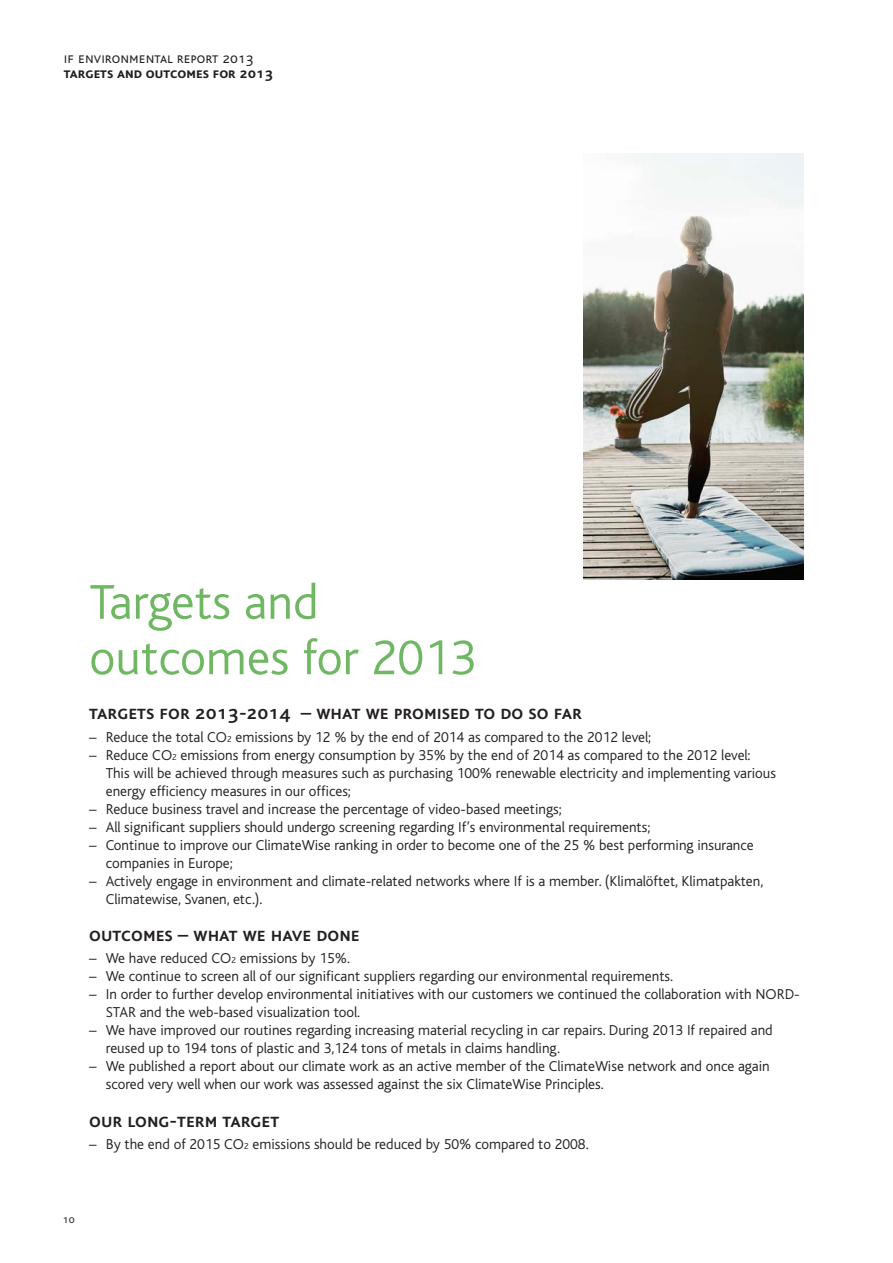
<style>
.page{position:relative;width:893px;height:1263px;background:#fff}
.page>*{position:absolute;margin:0;border:0;box-sizing:border-box;transform-origin:0 0}
.Rubrik{font:300 51px/55.5px "Bliss If";color:#70b764}
.Mellanrubrik{font:500 21px "Bliss If Caps";color:#231f20}
.t1{font:300 15.6px/15px "Bliss If Caps";color:#231f20}
.brödtext{font:300 15px/18px "Bliss If";color:#231f20}
.t2{font:300 12px "Bliss If Caps";color:#231f20}
.s1{font-weight:700}
.s2{font-size:9px}
</style>
<div class="page">
<img style="left:584px;top:154px;width:220px;height:426px">
<p class="t1" style="left:64px;top:51px;width:211px">if environmental report 2013 <span class="s1">targets and outcomes for 2013</span></p>
<p class="Rubrik" style="left:89px;top:575px;width:389px">Targets and outcomes for 2013</p>
<p class="Mellanrubrik" style="left:89px;top:701px;width:494px">targets for 2013-2014 – what we promised to do so far</p>
<p class="brödtext" style="left:89px;top:728px;width:563px">– Reduce the total CO<span class="s2">2</span> emissions by 12 % by the end of 2014 as compared to the 2012 level;</p>
<p class="brödtext" style="left:106px;top:746px;width:672px;text-indent:-16px">– Reduce CO<span class="s2">2</span> emissions from energy consumption by 35% by the end of 2014 as compared to the 2012 level:<br>This will be achieved through measures such as purchasing 100% renewable electricity and implementing various energy efficiency measures in our offices;</p>
<p class="brödtext" style="left:89px;top:800px;width:474px">– Reduce business travel and increase the percentage of video-based meetings;</p>
<p class="brödtext" style="left:89px;top:818px;width:562px">– All significant suppliers should undergo screening regarding If’s environmental requirements;</p>
<p class="brödtext" style="left:106px;top:836px;width:649px;text-indent:-16px">– Continue to improve our ClimateWise ranking in order to become one of the 25 % best performing insurance companies in Europe;</p>
<p class="brödtext" style="left:106px;top:872px;width:659px;text-indent:-16px">– Actively engage in environment and climate-related networks where If is a member. (Klimalöftet, Klimatpakten,<br>Climatewise, Svanen, etc.).</p>
<p class="Mellanrubrik" style="left:89px;top:923px;width:272px">outcomes – what we have done</p>
<p class="brödtext" style="left:89px;top:950px;width:262px">– We have reduced CO<span class="s2">2</span> emissions by 15%.</p>
<p class="brödtext" style="left:89px;top:968px;width:585px">– We continue to screen all of our significant suppliers regarding our environmental requirements.</p>
<p class="brödtext" style="left:106px;top:986px;width:695px;text-indent:-16px">– In order to further develop environmental initiatives with our customers we continued the collaboration with NORD-<br>STAR and the web-based visualization tool.</p>
<p class="brödtext" style="left:106px;top:1022px;width:668px;text-indent:-16px">– We have improved our routines regarding increasing material recycling in car repairs. During 2013 If repaired and reused up to 194 tons of plastic and 3,124 tons of metals in claims handling.</p>
<p class="brödtext" style="left:106px;top:1058px;width:665px;text-indent:-16px">– We published a report about our climate work as an active member of the ClimateWise network and once again scored very well when our work was assessed against the six ClimateWise Principles.</p>
<p class="Mellanrubrik" style="left:89px;top:1109px;width:191px">our long-term target</p>
<p class="brödtext" style="left:89px;top:1135px;width:501px">– By the end of 2015 CO<span class="s2">2</span> emissions should be reduced by 50% compared to 2008.</p>
<p class="t2" style="left:63px;top:1213px;width:13px">10</p>
</div>
